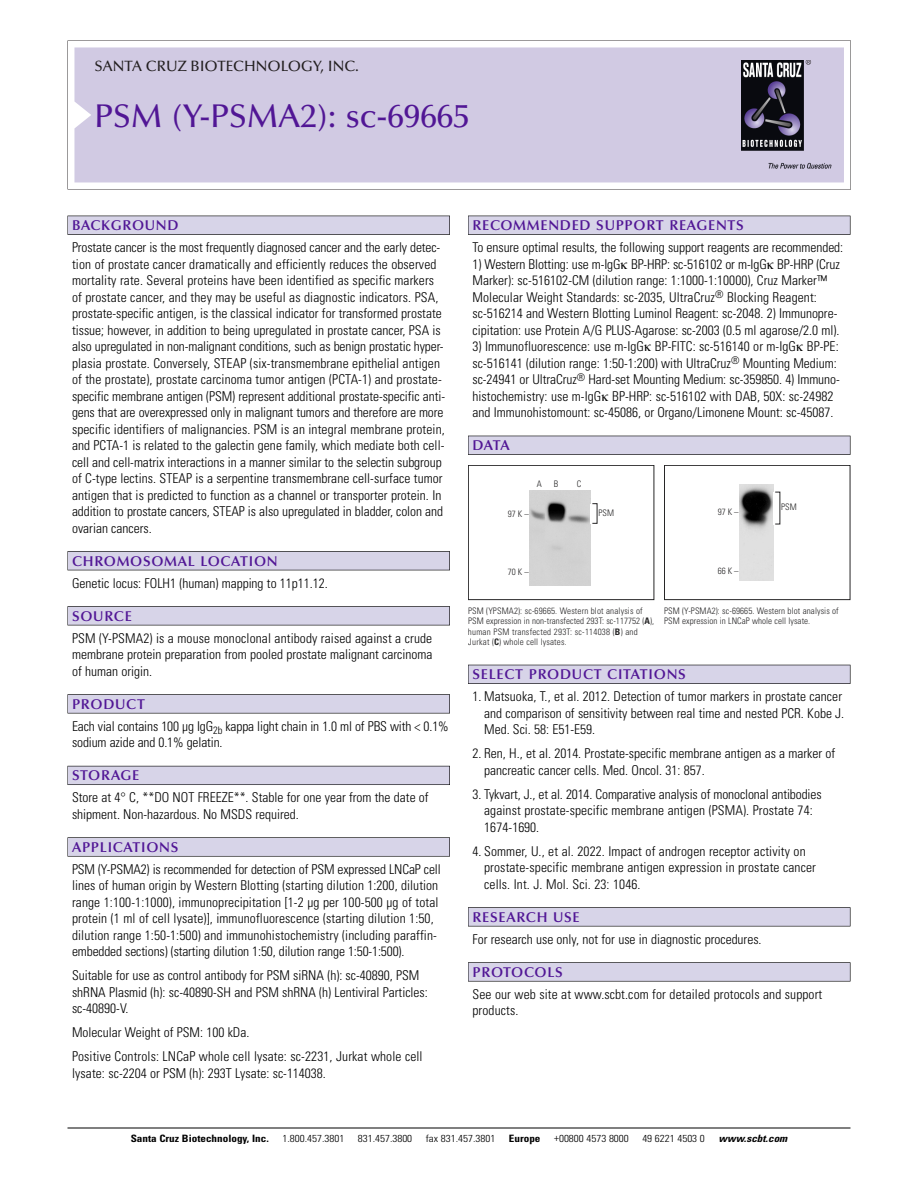
<style>
.page{position:relative;width:918px;height:1188px;background:#fff}
.page>*{position:absolute;margin:0;border:0;box-sizing:border-box;transform-origin:0 0}
.t1{font:500 33px "Optima";color:#511695}
.t2{font:500 15px "Optima";color:#231f20}
.t3{font:600 14.25px "Optima";letter-spacing:.05em;color:#511695}
.t4{font:300 condensed 13.5px/16.5px "Univers";color:#000}
.t5{font:300 condensed 10.2px "Univers";color:#000;scale:1.1 1}
.t6{font:700 condensed 10.2px "Univers";color:#000;scale:1.1 1}
.t7{font:italic 700 condensed 10.2px "Univers";color:#000;scale:1.1 1}
.t8{font:300 condensed 9px/10.5px "Univers";letter-spacing:.01em;color:#272627}
.s1{font-weight:700}
</style>
<div class="page">
<svg style="left:68px;top:40px;width:783px;height:149px"></svg>
<div style="left:74px;top:47px;width:770px;height:135px;background:#d1cae3"></div>
<img style="left:741px;top:60px;width:90px;height:108px">
<div style="left:68px;top:216px;width:382px;height:19px;background:#535256"></div>
<div style="left:68px;top:216px;width:381px;height:18px;background:#d7d4e8"></div>
<div style="left:68px;top:551px;width:382px;height:19px;background:#515155"></div>
<div style="left:68px;top:552px;width:381px;height:18px;background:#d7d4e8"></div>
<div style="left:68px;top:606px;width:382px;height:19px;background:#545357"></div>
<div style="left:68px;top:607px;width:381px;height:18px;background:#d7d4e8"></div>
<div style="left:68px;top:694px;width:382px;height:19px;background:#575659"></div>
<div style="left:68px;top:695px;width:381px;height:18px;background:#d7d4e8"></div>
<div style="left:68px;top:766px;width:382px;height:19px;background:#595860"></div>
<div style="left:68px;top:766px;width:381px;height:18px;background:#d7d4e8"></div>
<svg style="left:68px;top:837px;width:382px;height:20px"></svg>
<div style="left:68px;top:838px;width:381px;height:18px;background:#d7d4e8"></div>
<div style="left:468px;top:216px;width:382px;height:19px;background:#535256"></div>
<div style="left:468px;top:216px;width:382px;height:18px;background:#d7d4e8"></div>
<div style="left:468px;top:436px;width:382px;height:19px;background:#525156"></div>
<div style="left:468px;top:436px;width:382px;height:18px;background:#d7d4e8"></div>
<div style="left:468px;top:665px;width:382px;height:19px;background:#515057"></div>
<div style="left:468px;top:665px;width:382px;height:18px;background:#d7d4e8"></div>
<div style="left:468px;top:907px;width:382px;height:19px;background:#575659"></div>
<div style="left:468px;top:908px;width:382px;height:18px;background:#d7d4e8"></div>
<svg style="left:468px;top:962px;width:382px;height:20px"></svg>
<div style="left:468px;top:963px;width:382px;height:18px;background:#d7d4e8"></div>
<hr style="left:68px;top:1128px;width:782px;height:1px;background:#000">
<div style="left:664px;top:465px;width:186px;height:135px;border:1px solid #272627"></div>
<img style="left:740px;top:485px;width:34px;height:96px">
<div style="left:468px;top:465px;width:186px;height:135px;border:1px solid #272627"></div>
<img style="left:530px;top:490px;width:61px;height:95px">
<p class="t2" style="left:94px;top:60px;width:266px">SANTA CRUZ BIOTECHNOLOGY, INC.</p>
<p class="t1" style="left:94px;top:102px;width:377px">PSM (Y-PSMA2): sc-69665</p>
<p class="t3" style="left:72px;top:219px;width:108px">BACKGROUND</p>
<p class="t4" style="left:72px;top:240px;width:375px">Prostate cancer is the most frequently diagnosed cancer and the early detec&shy;tion of prostate cancer dramatically and efficiently reduces the observed mortality rate. Several proteins have been identified as specific markers of prostate cancer, and they may be useful as diagnostic indicators. PSA, prostate-specific antigen, is the classical indicator for transformed prostate tissue; however, in addition to being upregulated in prostate cancer, PSA is also upregulated in non-malignant conditions, such as benign prostatic hyper&shy;plasia prostate. Conversely, STEAP (six-transmembrane epithelial antigen of the prostate), prostate carcinoma tumor antigen (PCTA-1) and prostate&shy;specific membrane antigen (PSM) represent additional prostate-specific anti&shy;gens that are overexpressed only in malignant tumors and therefore are more specific identifiers of malignancies. PSM is an integral membrane protein, and PCTA-1 is related to the galectin gene family, which mediate both cell&shy;cell and cell-matrix interactions in a manner similar to the selectin subgroup of C-type lectins. STEAP is a serpentine transmembrane cell-surface tumor antigen that is predicted to function as a channel or transporter protein. In addition to prostate cancers, STEAP is also upregulated in bladder, colon and ovarian cancers.</p>
<p class="t3" style="left:72px;top:555px;width:207px">CHROMOSOMAL LOCATION</p>
<p class="t4" style="left:72px;top:576px;width:257px">Genetic locus: FOLH1 (human) mapping to 11p11.12.</p>
<p class="t3" style="left:72px;top:610px;width:61px">SOURCE</p>
<p class="t4" style="left:72px;top:631px;width:362px;text-align:justify">PSM (Y-PSMA2) is a mouse monoclonal antibody raised against a crude membrane protein preparation from pooled prostate malignant carcinoma of human origin.</p>
<p class="t3" style="left:72px;top:698px;width:74px">PRODUCT</p>
<p class="t4" style="left:72px;top:719px;width:378px">Each vial contains 100 µg IgG<sub>2b</sub> kappa light chain in 1.0 ml of PBS with &lt; 0.1% sodium azide and 0.1% gelatin.</p>
<p class="t3" style="left:72px;top:769px;width:69px">STORAGE</p>
<p class="t4" style="left:72px;top:791px;width:358px">Store at 4° C, **DO NOT FREEZE**. Stable for one year from the date of shipment. Non-hazardous. No MSDS required.</p>
<p class="t3" style="left:72px;top:841px;width:108px">APPLICATIONS</p>
<p class="t4" style="left:72px;top:862px;width:370px">PSM (Y-PSMA2) is recommended for detection of PSM expressed LNCaP cell lines of human origin by Western Blotting (starting dilution 1:200, dilution range 1:100-1:1000), immunoprecipitation [1-2 µg per 100-500 µg of total protein (1 ml of cell lysate)], immunofluorescence (starting dilution 1:50, dilution range 1:50-1:500) and immunohistochemistry (including paraffin&shy;embedded sections) (starting dilution 1:50, dilution range 1:50-1:500).</p>
<p class="t4" style="left:72px;top:969px;width:357px">Suitable for use as control antibody for PSM siRNA (h): sc-40890, PSM shRNA Plasmid (h): sc-40890-SH and PSM shRNA (h) Lentiviral Particles: sc-40890-V.</p>
<p class="t4" style="left:72px;top:1026px;width:179px">Molecular Weight of PSM: 100 kDa.</p>
<p class="t4" style="left:72px;top:1050px;width:352px">Positive Controls: LNCaP whole cell lysate: sc-2231, Jurkat whole cell lysate: sc-2204 or PSM (h): 293T Lysate: sc-114038.</p>
<p class="t3" style="left:473px;top:219px;width:273px">RECOMMENDED SUPPORT REAGENTS</p>
<p class="t4" style="left:473px;top:240px;width:372px">To ensure optimal results, the following support reagents are recommended:</p>
<p class="t4" style="left:473px;top:257px;width:369px">1) Western Blotting: use m-IgG BP-HRP: sc-516102 or m-IgG BP-HRP (Cruz Marker): sc-516102-CM (dilution range: 1:1000-1:10000), Cruz Marker™ Molecular Weight Standards: sc-2035, UltraCruz<sup>®</sup> Blocking Reagent: sc-516214 and Western Blotting Luminol Reagent: sc-2048. 2) Immunopre&shy;cipitation: use Protein A/G PLUS-Agarose: sc-2003 (0.5 ml agarose/2.0 ml).</p>
<p class="t4" style="left:473px;top:339px;width:369px">3) Immunofluorescence: use m-IgG BP-FITC: sc-516140 or m-IgG BP-PE: sc-516141 (dilution range: 1:50-1:200) with UltraCruz<sup>®</sup> Mounting Medium: sc-24941 or UltraCruz<sup>®</sup> Hard-set Mounting Medium: sc-359850. 4) Immuno&shy;histochemistry: use m-IgG BP-HRP: sc-516102 with DAB, 50X: sc-24982 and Immunohistomount: sc-45086, or Organo/Limonene Mount: sc-45087.</p>
<p class="t3" style="left:473px;top:439px;width:39px">DATA</p>
<p class="t8" style="left:537px;top:479px;width:7px">A</p>
<p class="t8" style="left:554px;top:479px;width:6px">B</p>
<p class="t8" style="left:577px;top:479px;width:6px">C</p>
<p class="t8" style="left:508px;top:509px;width:22px">97K–</p>
<p class="t8" style="left:598px;top:508px;width:17px">PSM</p>
<p class="t8" style="left:718px;top:508px;width:22px">97K–</p>
<p class="t8" style="left:781px;top:503px;width:17px">PSM</p>
<p class="t8" style="left:508px;top:568px;width:22px">70K–</p>
<p class="t8" style="left:718px;top:566px;width:22px">66K–</p>
<p class="t8" style="left:468px;top:606px;width:188px">PSM (YPSMA2): sc-69665. Western blot analysis of PSM expression in non-transfected 293T: sc-117752 (<span class="s1">A</span>), human PSM transfected 293T: sc-114038 (<span class="s1">B</span>) and Jurkat (<span class="s1">C</span>) whole cell lysates.</p>
<p class="t8" style="left:664px;top:606px;width:176px">PSM (Y-PSMA2): sc-69665. Western blot analysis of<br>PSM expression in LNCaP whole cell lysate.</p>
<p class="t3" style="left:473px;top:668px;width:215px">SELECT PRODUCT CITATIONS</p>
<p class="t4" style="left:484px;top:690px;width:362px;text-indent:-12px">1. Matsuoka, T., et al. 2012. Detection of tumor markers in prostate cancer and comparison of sensitivity between real time and nested PCR. Kobe J.<br>Med. Sci. 58: E51-E59.</p>
<p class="t4" style="left:484px;top:747px;width:353px;text-indent:-12px">2. Ren, H., et al. 2014. Prostate-specific membrane antigen as a marker of pancreatic cancer cells. Med. Oncol. 31: 857.</p>
<p class="t4" style="left:484px;top:787px;width:339px;text-indent:-12px">3. Tykvart, J., et al. 2014. Comparative analysis of monoclonal antibodies against prostate-specific membrane antigen (PSMA). Prostate 74:<br>1674-1690.</p>
<p class="t4" style="left:484px;top:844px;width:333px;text-indent:-12px">4. Sommer, U., et al. 2022. Impact of androgen receptor activity on prostate-specific membrane antigen expression in prostate cancer cells. Int. J. Mol. Sci. 23: 1046.</p>
<p class="t3" style="left:473px;top:911px;width:109px">RESEARCH USE</p>
<p class="t4" style="left:473px;top:932px;width:291px">For research use only, not for use in diagnostic procedures.</p>
<p class="t3" style="left:473px;top:966px;width:92px">PROTOCOLS</p>
<p class="t4" style="left:473px;top:987px;width:351px">See our web site at www.scbt.com for detailed protocols and support products.</p>
<p class="t6" style="left:131px;top:1135px;width:127px">Santa Cruz Biotechnology, Inc.</p>
<p class="t5" style="left:282px;top:1135px;width:58px">1.800.457.3801</p>
<p class="t5" style="left:358px;top:1135px;width:51px">831.457.3800</p>
<p class="t5" style="left:426px;top:1135px;width:65px">fax 831.457.3801</p>
<p class="t6" style="left:509px;top:1135px;width:30px">Europe</p>
<p class="t5" style="left:554px;top:1135px;width:69px">+00800 4573 8000</p>
<p class="t5" style="left:642px;top:1135px;width:58px">49 6221 4503 0</p>
<p class="t7" style="left:719px;top:1135px;width:66px">www.scbt.com</p>
</div>
